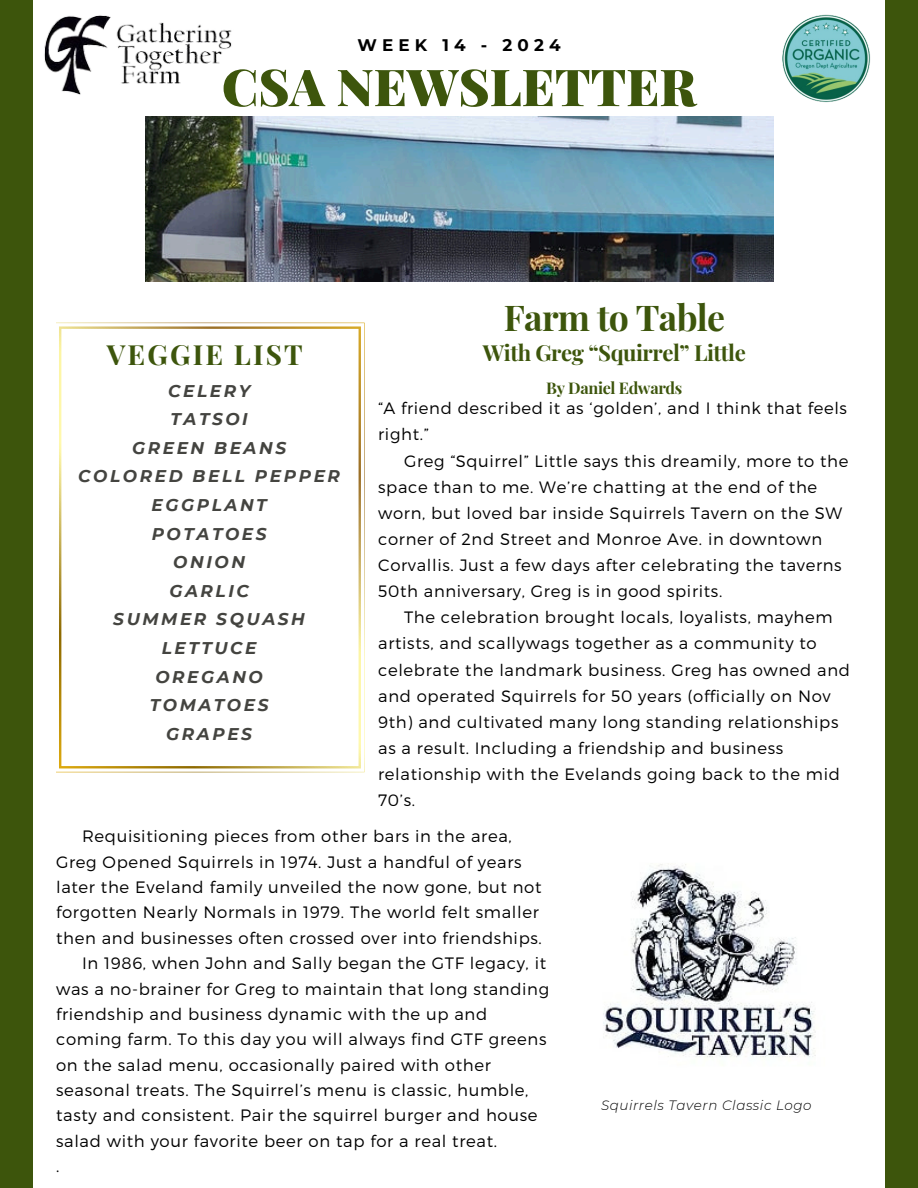
<style>
.page{position:relative;width:918px;height:1188px;background:#3d550c}
.page>*{position:absolute;margin:0;border:0;box-sizing:border-box;transform-origin:0 0}
.t1{font:900 51px "Playfair Display";color:#3d550c}
.t2{font:700 35.55px "Playfair Display";letter-spacing:-.02em;color:#3d550c}
.t3{font:700 27.75px "Playfair Display";letter-spacing:.08em;color:#3d550c}
.t4{font:700 22.2px "Playfair Display";letter-spacing:-.02em;color:#3d550c}
.t5{font:italic 700 16.95px/28.7px "Montserrat";letter-spacing:.15em;color:#444440;text-align:center}
.t6{font:700 16.8px "Montserrat";letter-spacing:.31em;color:#000}
.t7{font:300 16.5px "Montserrat";letter-spacing:.04em;color:#000}
.t8{font:700 16.2px "Playfair Display";letter-spacing:-.02em;color:#3d550c}
.t9{font:italic 300 13.5px "Montserrat";letter-spacing:.04em;color:#000}
</style>
<div class="page">
<div style="left:34px;top:0;width:850px;height:1188px;background:#fff"></div>
<img style="left:782px;top:14px;width:89px;height:89px">
<img style="left:44px;top:15px;width:188px;height:80px">
<svg style="left:56px;top:323px;width:309px;height:449px"></svg>
<img style="left:145px;top:116px;width:628px;height:166px">
<img style="left:603px;top:863px;width:213px;height:195px">
<h2 class="t6" style="left:357px;top:35px;width:205px">WEEK 14 - 2024</h2>
<p class="t1" style="left:222px;top:51px;width:476px">CSA NEWSLETTER</p>
<h4 class="t2" style="left:504px;top:293px;width:223px">Farm to Table</h4>
<h4 class="t4" style="left:483px;top:337px;width:264px">With Greg “Squirrel” Little</h4>
<h3 class="t8" style="left:546px;top:376px;width:138px">By Daniel Edwards</h3>
<h5 class="t7" style="left:378px;top:398px;width:470px">“A friend described it as ‘golden’, and I think that feels</h5>
<h5 class="t7" style="left:378px;top:424px;width:52px">right.”</h5>
<h5 class="t7" style="left:404px;top:450px;width:446px">Greg “Squirrel” Little says this dreamily, more to the</h5>
<h5 class="t7" style="left:378px;top:476px;width:441px">space than to me. We’re chatting at the end of the</h5>
<h5 class="t7" style="left:378px;top:502px;width:466px">worn, but loved bar inside Squirrels Tavern on the SW</h5>
<h5 class="t7" style="left:378px;top:528px;width:445px">corner of 2nd Street and Monroe Ave. in downtown</h5>
<h5 class="t7" style="left:378px;top:554px;width:465px">Corvallis. Just a few days after celebrating the taverns</h5>
<h5 class="t7" style="left:378px;top:581px;width:346px">50th anniversary, Greg is in good spirits.</h5>
<h5 class="t7" style="left:404px;top:607px;width:430px">The celebration brought locals, loyalists, mayhem</h5>
<h5 class="t7" style="left:378px;top:633px;width:440px">artists, and scallywags together as a community to</h5>
<h5 class="t7" style="left:378px;top:659px;width:473px">celebrate the landmark business. Greg has owned and</h5>
<h5 class="t7" style="left:378px;top:685px;width:454px">and operated Squirrels for 50 years (officially on Nov</h5>
<h5 class="t7" style="left:378px;top:711px;width:462px">9th) and cultivated many long standing relationships</h5>
<h5 class="t7" style="left:378px;top:737px;width:407px">as a result. Including a friendship and business</h5>
<h5 class="t7" style="left:378px;top:763px;width:463px">relationship with the Evelands going back to the mid</h5>
<h5 class="t7" style="left:378px;top:790px;width:38px">70’s.</h5>
<h6 class="t7" style="left:82px;top:826px;width:431px">Requisitioning pieces from other bars in the area,</h6>
<h6 class="t7" style="left:56px;top:851px;width:467px">Greg Opened Squirrels in 1974. Just a handful of years</h6>
<h6 class="t7" style="left:56px;top:876px;width:487px">later the Eveland family unveiled the now gone, but not</h6>
<h6 class="t7" style="left:56px;top:902px;width:484px">forgotten Nearly Normals in 1979. The world felt smaller</h6>
<h6 class="t7" style="left:56px;top:927px;width:487px">then and businesses often crossed over into friendships.</h6>
<h6 class="t7" style="left:82px;top:953px;width:466px">In 1986, when John and Sally began the GTF legacy, it</h6>
<h6 class="t7" style="left:56px;top:978px;width:495px">was a no-brainer for Greg to maintain that long standing</h6>
<h6 class="t7" style="left:56px;top:1003px;width:433px">friendship and business dynamic with the up and</h6>
<h6 class="t7" style="left:56px;top:1029px;width:492px">coming farm. To this day you will always find GTF greens</h6>
<h6 class="t7" style="left:56px;top:1054px;width:436px">on the salad menu, occasionally paired with other</h6>
<h6 class="t7" style="left:56px;top:1079px;width:474px">seasonal treats. The Squirrel’s menu is classic, humble,</h6>
<h6 class="t7" style="left:56px;top:1105px;width:483px">tasty and consistent. Pair the squirrel burger and house</h6>
<h6 class="t7" style="left:56px;top:1130px;width:442px">salad with your favorite beer on tap for a real treat.</h6>
<h6 class="t7" style="left:56px;top:1156px;width:5px">.</h6>
<h4 class="t3" style="left:107px;top:335px;width:198px">VEGGIE LIST</h4>
<p class="t5" style="left:78px;top:376px;width:263px">CELERY<br>TATSOI<br>GREEN BEANS<br>COLORED BELL PEPPER<br>EGGPLANT<br>POTATOES<br>ONION<br>GARLIC<br>SUMMER SQUASH<br>LETTUCE<br>OREGANO<br>TOMATOES<br>GRAPES</p>
<h6 class="t9" style="left:601px;top:1097px;width:212px">Squirrels Tavern Classic Logo</h6>
</div>
